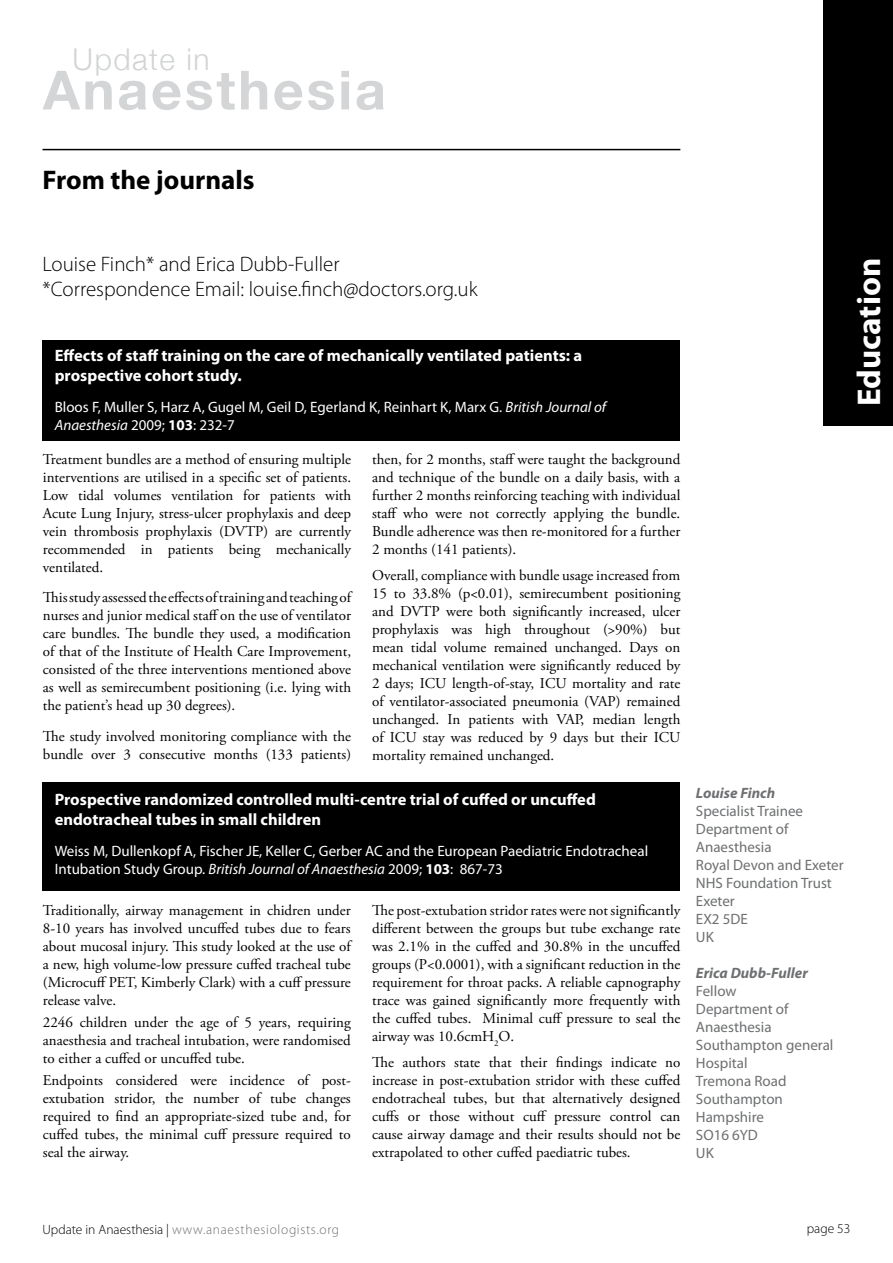
<style>
.page{position:relative;width:893px;height:1263px;background:#fff}
.page>*{position:absolute;margin:0;border:0;box-sizing:border-box;transform-origin:0 0}
.t1{font:700 54px "Helvetica Neue";letter-spacing:.05em;color:#d4d5d6}
.t2{font:700 33px "Myriad Pro";color:#fff}
.t3{font:300 30px "Helvetica Neue";letter-spacing:.05em;color:#d1d3d4}
.t4{font:700 27px "Myriad Pro";color:#000}
.t5{font:300 21px/25.2px "Myriad Pro";color:#000}
.t6{font:700 16.5px/19.8px "Myriad Pro";color:#fff}
.t7{font:15px/18px "Adobe Garamond Pro";color:#000;text-align:justify}
.t8{font:15px/18px "Myriad Pro";color:#fff}
.t9{font:15px/18px "Myriad Pro";color:#6d6f71}
.t10{font:italic 700 15px "Myriad Pro";color:#6d6f71}
.t11{font:300 13.5px "Myriad Pro";letter-spacing:.05em;color:#6d6f71}
.t12{font:300 13.5px "Myriad Pro";color:#000}
.s1{font-style:italic}
.s2{font-weight:700}
.s3{color:#000}
</style>
<div class="page">
<hr style="left:43px;top:149px;width:637px;height:1px;background:#000">
<div style="left:43px;top:340px;width:637px;height:101px;background:#000"></div>
<div style="left:43px;top:782px;width:637px;height:109px;background:#000"></div>
<div style="left:823px;top:0;width:70px;height:425px;background:#000"></div>
<h3 class="t3" style="left:73px;top:41px;width:139px">Update in</h3>
<h1 class="t1" style="left:43px;top:57px;width:344px">Anaesthesia</h1>
<h3 class="t4" style="left:43px;top:163px;width:214px">From the journals</h3>
<h3 class="t5" style="left:43px;top:251px;width:437px">Louise Finch* and Erica Dubb-Fuller *Correspondence Email: louise.finch@doctors.org.uk</h3>
<p class="t6" style="left:55px;top:345px;width:529px">Effects of staff training on the care of mechanically ventilated patients: a prospective cohort study.</p>
<p class="t8" style="left:55px;top:397px;width:553px">Bloos F, Muller S, Harz A, Gugel M, Geil D, Egerland K, Reinhart K, Marx G. <span class="s1">British Journal of<br>Anaesthesia</span> 2009; <span class="s2">103</span>: 232-7</p>
<p class="t7" style="left:43px;top:450px;width:310px">Treatment bundles are a method of ensuring multiple interventions are utilised in a specific set of patients.<br>Low tidal volumes ventilation for patients with Acute Lung Injury, stress-ulcer prophylaxis and deep vein thrombosis prophylaxis (DVTP) are currently recommended in patients being mechanically ventilated.</p>
<p class="t7" style="left:43px;top:589px;width:310px">This study assessed the effects of training and teaching of nurses and junior medical staff on the use of ventilator care bundles. The bundle they used, a modification of that of the Institute of Health Care Improvement, consisted of the three interventions mentioned above as well as semirecumbent positioning (i.e. lying with the patient’s head up 30 degrees).</p>
<p class="t7" style="left:43px;top:728px;width:310px">The study involved monitoring compliance with the bundle over 3 consecutive months (133 patients)</p>
<p class="t7" style="left:372px;top:450px;width:310px">then, for 2 months, staff were taught the background and technique of the bundle on a daily basis, with a further 2 months reinforcing teaching with individual staff who were not correctly applying the bundle.<br>Bundle adherence was then re-monitored for a further 2 months (141 patients).</p>
<p class="t7" style="left:372px;top:567px;width:310px">Overall, compliance with bundle usage increased from 15 to 33.8% (p&lt;0.01), semirecumbent positioning and DVTP were both significantly increased, ulcer prophylaxis was high throughout (&gt;90%) but mean tidal volume remained unchanged. Days on mechanical ventilation were significantly reduced by 2 days; ICU length-of-stay, ICU mortality and rate of ventilator-associated pneumonia (VAP) remained unchanged. In patients with VAP, median length of ICU stay was reduced by 9 days but their ICU mortality remained unchanged.</p>
<p class="t6" style="left:55px;top:789px;width:543px">Prospective randomized controlled multi-centre trial of cuffed or uncuffed endotracheal tubes in small children</p>
<p class="t8" style="left:55px;top:842px;width:595px">Weiss M, Dullenkopf A, Fischer JE, Keller C, Gerber AC and the European Paediatric Endotracheal<br>Intubation Study Group. <span class="s1">British Journal of Anaesthesia</span> 2009; <span class="s2">103</span>: 867-73</p>
<p class="t7" style="left:43px;top:901px;width:309px">Traditionally, airway management in chidren under 8-10 years has involved uncuffed tubes due to fears about mucosal injury. This study looked at the use of a new, high volume-low pressure cuffed tracheal tube (Microcuff PET, Kimberly Clark) with a cuff pressure release valve.</p>
<p class="t7" style="left:43px;top:1013px;width:309px">2246 children under the age of 5 years, requiring anaesthesia and tracheal intubation, were randomised to either a cuffed or uncuffed tube.</p>
<p class="t7" style="left:43px;top:1072px;width:309px">Endpoints considered were incidence of post&shy;extubation stridor, the number of tube changes required to find an appropriate-sized tube and, for cuffed tubes, the minimal cuff pressure required to seal the airway.</p>
<p class="t7" style="left:372px;top:901px;width:310px">The post-extubation stridor rates were not significantly different between the groups but tube exchange rate was 2.1% in the cuffed and 30.8% in the uncuffed groups (P&lt;0.0001), with a significant reduction in the requirement for throat packs. A reliable capnography trace was gained significantly more frequently with the cuffed tubes. Minimal cuff pressure to seal the airway was 10.6cmH<sub>2</sub>O.</p>
<p class="t7" style="left:372px;top:1054px;width:310px">The authors state that their findings indicate no increase in post-extubation stridor with these cuffed endotracheal tubes, but that alternatively designed cuffs or those without cuff pressure control can cause airway damage and their results should not be extrapolated to other cuffed paediatric tubes.</p>
<h2 class="t2" style="left:847px;top:406px;width:150px;rotate:-90deg">Education</h2>
<p class="t10" style="left:696px;top:783px;width:81px">Louise Finch</p>
<p class="t9" style="left:696px;top:801px;width:149px">Specialist Trainee<br>Department of<br>Anaesthesia<br>Royal Devon and Exeter<br>NHS Foundation Trust<br>Exeter<br>EX2 5DE<br>UK</p>
<p class="t10" style="left:696px;top:963px;width:113px">Erica Dubb-Fuller</p>
<p class="t9" style="left:696px;top:981px;width:139px">Fellow<br>Department of<br>Anaesthesia<br>Southampton general<br>Hospital<br>Tremona Road<br>Southampton<br>Hampshire<br>SO16 6YD<br>UK</p>
<p class="t11" style="left:43px;top:1221px;width:298px"><span class="s3">Update in Anaesthesia |</span> www.anaesthesiologists.org</p>
<p class="t12" style="left:807px;top:1221px;width:45px">page 53</p>
</div>
